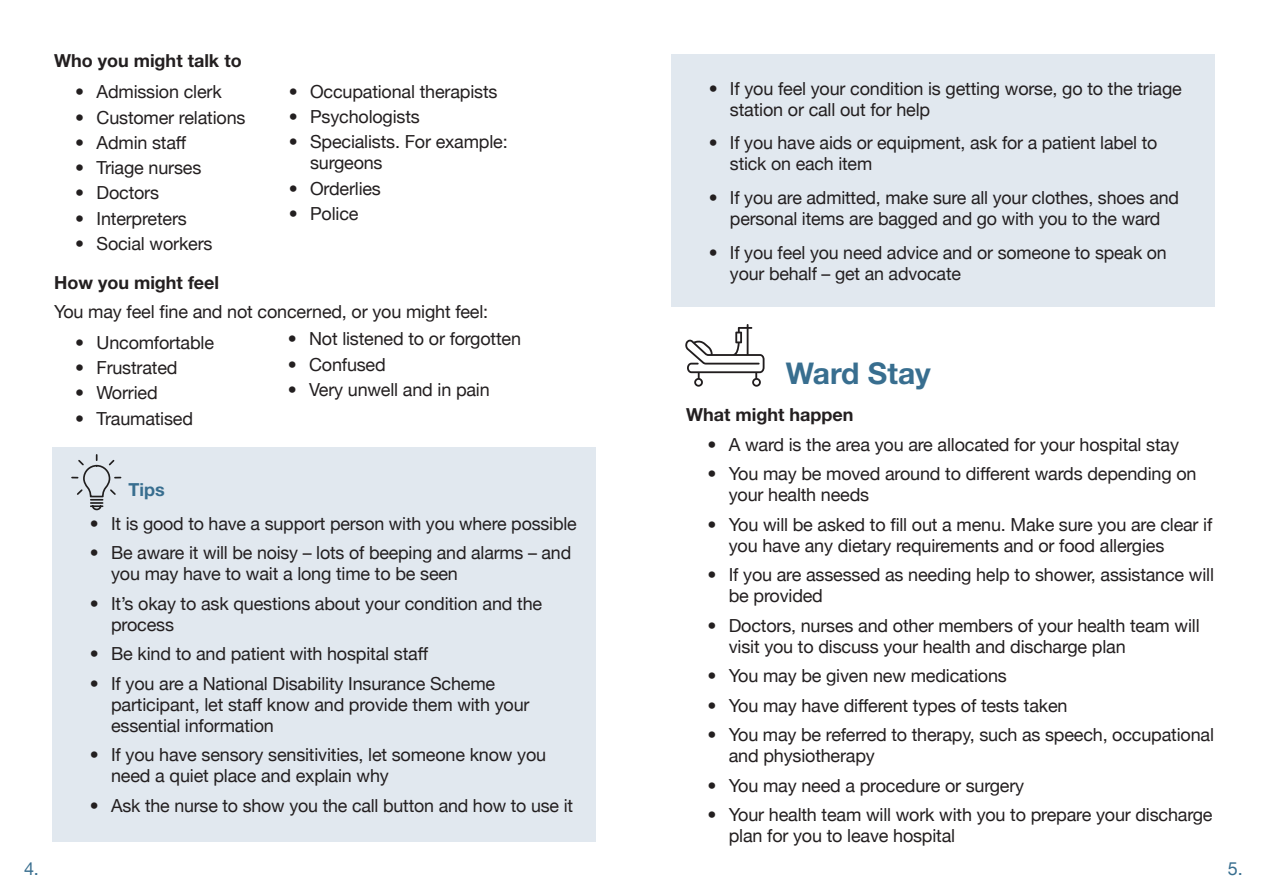
<style>
.page{position:relative;width:1263px;height:893px;background:#fff}
.page>*{position:absolute;margin:0;border:0;box-sizing:border-box;transform-origin:0 0}
.t1{font:700 30px "Helvetica Neue LT Std";color:#386e8f}
.t2{font:18px/21px "Helvetica Neue";letter-spacing:-.01em;color:#231f20}
.t3{font:700 18px "Helvetica Neue LT Std";color:#231f20}
.t4{font:18px "Helvetica Neue";color:#386e8f}
.t5{font:700 18px "Helvetica Neue LT Std";color:#386e8f}
.s1{font-family:"Helvetica Neue LT Std";font-weight:700}
</style>
<div class="page">
<div style="left:52px;top:447px;width:544px;height:395px;background:#e1e8ef"></div>
<div style="left:671px;top:54px;width:544px;height:252px;background:#e1e8ef"></div>
<svg style="left:685px;top:324px;width:79px;height:63px"></svg>
<svg style="left:71px;top:454px;width:50px;height:56px"></svg>
<p class="t3" style="left:54px;top:49px;width:189px">Who you might talk to</p>
<p class="t2" style="left:75px;top:82px;width:148px"><span class="s1">•</span> Admission clerk</p>
<p class="t2" style="left:75px;top:108px;width:172px"><span class="s1">•</span> Customer relations</p>
<p class="t2" style="left:75px;top:133px;width:113px"><span class="s1">•</span> Admin staff</p>
<p class="t2" style="left:75px;top:158px;width:128px"><span class="s1">•</span> Triage nurses</p>
<p class="t2" style="left:75px;top:183px;width:85px"><span class="s1">•</span> Doctors</p>
<p class="t2" style="left:75px;top:209px;width:113px"><span class="s1">•</span> Interpreters</p>
<p class="t2" style="left:75px;top:234px;width:139px"><span class="s1">•</span> Social workers</p>
<p class="t2" style="left:289px;top:82px;width:210px"><span class="s1">•</span> Occupational therapists</p>
<p class="t2" style="left:289px;top:107px;width:133px"><span class="s1">•</span> Psychologists</p>
<p class="t2" style="left:310px;top:133px;width:199px;text-indent:-21px"><span class="s1">•</span> Specialists. For example: surgeons</p>
<p class="t2" style="left:289px;top:179px;width:94px"><span class="s1">•</span> Orderlies</p>
<p class="t2" style="left:289px;top:204px;width:71px"><span class="s1">•</span> Police</p>
<p class="t3" style="left:54px;top:271px;width:167px">How you might feel</p>
<p class="t2" style="left:54px;top:302px;width:436px">You may feel fine and not concerned, or you might feel:</p>
<p class="t2" style="left:75px;top:333px;width:140px"><span class="s1">•</span> Uncomfortable</p>
<p class="t2" style="left:75px;top:358px;width:104px"><span class="s1">•</span> Frustrated</p>
<p class="t2" style="left:75px;top:383px;width:84px"><span class="s1">•</span> Worried</p>
<p class="t2" style="left:75px;top:409px;width:119px"><span class="s1">•</span> Traumatised</p>
<p class="t2" style="left:288px;top:330px;width:235px"><span class="s1">•</span> Not listened to or forgotten</p>
<p class="t2" style="left:288px;top:355px;width:100px"><span class="s1">•</span> Confused</p>
<p class="t2" style="left:288px;top:380px;width:203px"><span class="s1">•</span> Very unwell and in pain</p>
<p class="t5" style="left:129px;top:479px;width:38px">Tips</p>
<p class="t2" style="left:90px;top:514px;width:488px"><span class="s1">•</span> It is good to have a support person with you where possible</p>
<p class="t2" style="left:111px;top:543px;width:462px;text-indent:-21px"><span class="s1">•</span> Be aware it will be noisy – lots of beeping and alarms – and you may have to wait a long time to be seen</p>
<p class="t2" style="left:111px;top:594px;width:433px;text-indent:-21px"><span class="s1">•</span> It’s okay to ask questions about your condition and the process</p>
<p class="t2" style="left:90px;top:644px;width:340px"><span class="s1">•</span> Be kind to and patient with hospital staff</p>
<p class="t2" style="left:111px;top:674px;width:420px;text-indent:-21px"><span class="s1">•</span> If you are a National Disability Insurance Scheme participant, let staff know and provide them with your essential information</p>
<p class="t2" style="left:111px;top:746px;width:437px;text-indent:-21px"><span class="s1">•</span> If you have sensory sensitivities, let someone know you need a quiet place and explain why</p>
<p class="t2" style="left:90px;top:796px;width:485px"><span class="s1">•</span> Ask the nurse to show you the call button and how to use it</p>
<p class="t2" style="left:730px;top:79px;width:453px;text-indent:-21px"><span class="s1">•</span> If you feel your condition is getting worse, go to the triage station or call out for help</p>
<p class="t2" style="left:730px;top:133px;width:429px;text-indent:-21px"><span class="s1">•</span> If you have aids or equipment, ask for a patient label to stick on each item</p>
<p class="t2" style="left:709px;top:188px;width:472px;text-align:center"><span class="s1">•</span> If you are admitted, make sure all your clothes, shoes and personal items are bagged and go with you to the ward</p>
<p class="t2" style="left:730px;top:243px;width:438px;text-indent:-21px"><span class="s1">•</span> If you feel you need advice and or someone to speak on your behalf – get an advocate</p>
<h1 class="t1" style="left:786px;top:355px;width:147px">Ward Stay</h1>
<p class="t3" style="left:686px;top:404px;width:169px">What might happen</p>
<p class="t2" style="left:707px;top:435px;width:473px"><span class="s1">•</span> A ward is the area you are allocated for your hospital stay</p>
<p class="t2" style="left:729px;top:464px;width:469px;text-indent:-21px"><span class="s1">•</span> You may be moved around to different wards depending on your health needs</p>
<p class="t2" style="left:729px;top:515px;width:485px;text-indent:-21px"><span class="s1">•</span> You will be asked to fill out a menu. Make sure you are clear if you have any dietary requirements and or food allergies</p>
<p class="t2" style="left:729px;top:565px;width:487px;text-indent:-21px"><span class="s1">•</span> If you are assessed as needing help to shower, assistance will be provided</p>
<p class="t2" style="left:729px;top:616px;width:472px;text-indent:-21px"><span class="s1">•</span> Doctors, nurses and other members of your health team will visit you to discuss your health and discharge plan</p>
<p class="t2" style="left:707px;top:666px;width:301px"><span class="s1">•</span> You may be given new medications</p>
<p class="t2" style="left:707px;top:696px;width:362px"><span class="s1">•</span> You may have different types of tests taken</p>
<p class="t2" style="left:729px;top:725px;width:487px;text-indent:-21px"><span class="s1">•</span> You may be referred to therapy, such as speech, occupational and physiotherapy</p>
<p class="t2" style="left:707px;top:776px;width:318px"><span class="s1">•</span> You may need a procedure or surgery</p>
<p class="t2" style="left:729px;top:805px;width:485px;text-indent:-21px"><span class="s1">•</span> Your health team will work with you to prepare your discharge plan for you to leave hospital</p>
<p class="t4" style="left:24px;top:856px;width:16px">4.</p>
<p class="t4" style="left:1228px;top:856px;width:16px">5.</p>
</div>
